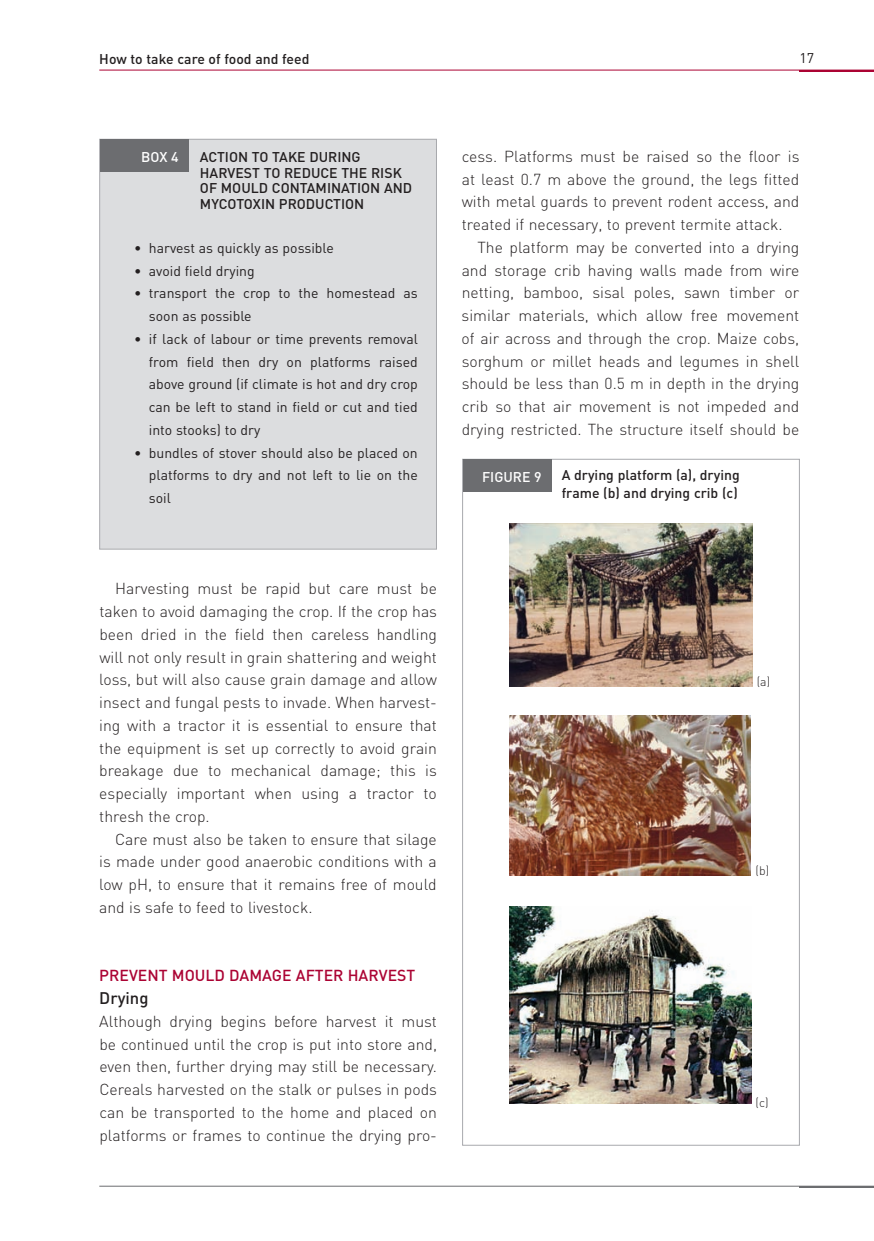
<style>
.page{position:relative;width:874px;height:1241px;background:#fff}
.page>*{position:absolute;margin:0;border:0;box-sizing:border-box;transform-origin:0 0}
.t1{font:500 16.62px "DIN";color:#231f20}
.t2{font:300 15.75px/22.8px "DIN";color:#231f20;text-align:justify}
.t3{font:500 15.75px "DIN";color:#ab0333}
.t4{font:14px/22.8px "DIN";color:#231f20;text-align:justify}
.t5{font:500 14px/15.8px "DIN";color:#231f20}
.t6{font:500 14px "DIN";color:#fff}
.t7{font:300 12.25px "DIN";color:#231f20}
</style>
<div class="page">
<hr style="left:99px;top:70px;width:774px;height:1px;background:#ab0333">
<hr style="left:99px;top:1185px;width:774px;height:1px;background:#6c6d70">
<hr style="left:799px;top:70px;width:74px;height:2px;background:#ab0333">
<hr style="left:799px;top:1185px;width:74px;height:2px;background:#6c6d70">
<div style="left:463px;top:459px;width:88px;height:33px;background:#6c6d70"></div>
<img style="left:509px;top:523px;width:243px;height:163px">
<img style="left:509px;top:715px;width:241px;height:160px">
<img style="left:509px;top:906px;width:242px;height:197px">
<div style="left:100px;top:139px;width:336px;height:410px;background:#dcdddf"></div>
<div style="left:99px;top:139px;width:337px;height:410px;border:1px solid #a8a9ad"></div>
<div style="left:100px;top:140px;width:88px;height:32px;background:#6c6d70"></div>
<p class="t5" style="left:99px;top:50px;width:211px">H OW TO TAKE CARE OF FOOD AND FEED</p>
<p class="t4" style="left:799px;top:46px;width:16px">17</p>
<p class="t6" style="left:141px;top:147px;width:10px">BOX</p>
<p class="t6" style="left:171px;top:147px;width:9px">4</p>
<p class="t5" style="left:200px;top:148px;width:214px">ACTION TO TAKE DURING<br>HARVEST TO REDUCE THE RISK<br>OF MOULD CONTAMINATION AND<br>MYCOTOXIN PRODUCTION</p>
<p class="t4" style="left:134px;top:236px;width:201px">• harvest as quickly as possible</p>
<p class="t4" style="left:134px;top:258px;width:122px">• avoid field drying</p>
<p class="t4" style="left:149px;top:281px;width:270px;text-indent:-15px">• transport the crop to the homestead as soon as possible</p>
<p class="t4" style="left:149px;top:327px;width:270px;text-indent:-15px">• if lack of labour or time prevents removal from field then dry on platforms raised above ground (if climate is hot and dry crop can be left to stand in field or cut and tied into stooks) to dry</p>
<p class="t4" style="left:149px;top:440px;width:270px;text-indent:-15px">• bundles of stover should also be placed on platforms to dry and not left to lie on the soil</p>
<p class="t2" style="left:461px;top:144px;width:339px">cess. Platforms must be raised so the floor is at least 0.7 m above the ground, the legs fitted with metal guards to prevent rodent access, and treated if necessary, to prevent termite attack.</p>
<p class="t2" style="left:461px;top:235px;width:339px;text-indent:16px">The platform may be converted into a drying and storage crib having walls made from wire netting, bamboo, sisal poles, sawn timber or similar materials, which allow free movement of air across and through the crop. Maize cobs, sorghum or millet heads and legumes in shell should be less than 0.5 m in depth in the drying crib so that air movement is not impeded and drying restricted. The structure itself should be</p>
<p class="t6" style="left:482px;top:467px;width:61px">FIGURE 9</p>
<p class="t5" style="left:561px;top:466px;width:179px;line-height:17.5px">A DRYING PLATFORM (A), DRYING<br>FRAME (B) AND DRYING CRIB (C)</p>
<p class="t2" style="left:99px;top:576px;width:339px;text-indent:16px">Harvesting must be rapid but care must be taken to avoid damaging the crop. If the crop has been dried in the field then careless handling will not only result in grain shattering and weight loss, but will also cause grain damage and allow insect and fungal pests to invade. When harvest&shy;ing with a tractor it is essential to ensure that the equipment is set up correctly to avoid grain breakage due to mechanical damage; this is especially important when using a tractor to thresh the crop.</p>
<p class="t2" style="left:99px;top:826px;width:339px;text-indent:16px">Care must also be taken to ensure that silage is made under good anaerobic conditions with a low pH, to ensure that it remains free of mould and is safe to feed to livestock.</p>
<p class="t3" style="left:99px;top:964px;width:317px">PREVENT MOULD DAMAG E AFTER HARVEST</p>
<p class="t1" style="left:99px;top:986px;width:51px">DRYING</p>
<p class="t2" style="left:99px;top:1009px;width:339px">Although drying begins before harvest it must be continued until the crop is put into store and, even then, further drying may still be necessary.<br>Cereals harvested on the stalk or pulses in pods can be transported to the home and placed on platforms or frames to continue the drying pro-</p>
<p class="t7" style="left:756px;top:673px;width:15px">(a)</p>
<p class="t7" style="left:755px;top:862px;width:15px">(b)</p>
<p class="t7" style="left:755px;top:1094px;width:14px">(c)</p>
</div>
